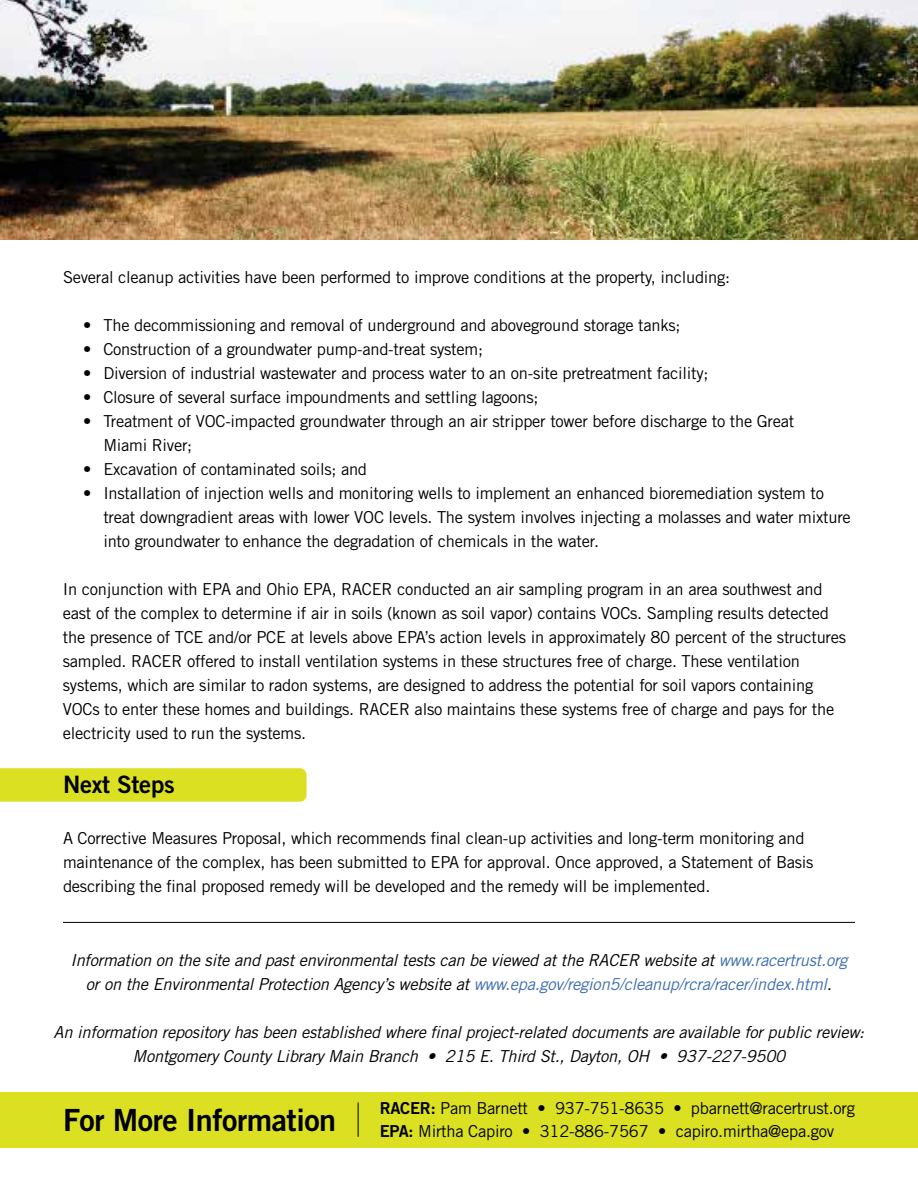
<style>
.page{position:relative;width:918px;height:1188px;background:#fff}
.page>*{position:absolute;margin:0;border:0;box-sizing:border-box;transform-origin:0 0}
.t1{font:30.6px "Trade Gothic LT Std Bd 2";letter-spacing:-.015em;color:#000}
.t2{font:24px "Trade Gothic LT Std Bd 2";letter-spacing:-.01em;color:#000}
.t3{font:16.5px/24px "Trade Gothic LT Std";letter-spacing:-.015em;color:#000}
.t4{font:italic 16.5px/24px "Trade Gothic LT Std";letter-spacing:-.015em;color:#000;text-align:center}
.s1{color:#3c6db1}
.s2{font-family:"Trade Gothic LT Std Bd 2"}
</style>
<div class="page">
<img style="left:0;top:0;width:918px;height:240px">
<div style="left:0;top:1092px;width:918px;height:56px;background:#dbe122"></div>
<hr style="left:358px;top:1102px;width:1px;height:35px;background:#000">
<div style="left:0;top:768px;width:307px;height:34px;background:#dbe122"></div>
<hr style="left:63px;top:922px;width:792px;height:1px;background:#000">
<p class="t3" style="left:63px;top:265px;width:669px">Several cleanup activities have been performed to improve conditions at the property, including:</p>
<p class="t3" style="left:83px;top:313px;width:599px">• The decommissioning and removal of underground and aboveground storage tanks;</p>
<p class="t3" style="left:83px;top:337px;width:401px">• Construction of a groundwater pump-and-treat system;</p>
<p class="t3" style="left:83px;top:361px;width:627px">• Diversion of industrial wastewater and process water to an on-site pretreatment facility;</p>
<p class="t3" style="left:83px;top:385px;width:457px">• Closure of several surface impoundments and settling lagoons;</p>
<p class="t3" style="left:103px;top:409px;width:693px;text-indent:-20px">• Treatment of VOC-impacted groundwater through an air stripper tower before discharge to the Great<br>Miami River;</p>
<p class="t3" style="left:83px;top:457px;width:285px">• Excavation of contaminated soils; and</p>
<p class="t3" style="left:103px;top:481px;width:749px;text-indent:-20px">• Installation of injection wells and monitoring wells to implement an enhanced bioremediation system to treat downgradient areas with lower VOC levels. The system involves injecting a molasses and water mixture into groundwater to enhance the degradation of chemicals in the water.</p>
<p class="t3" style="left:63px;top:577px;width:785px">In conjunction with EPA and Ohio EPA, RACER conducted an air sampling program in an area southwest and east of the complex to determine if air in soils (known as soil vapor) contains VOCs. Sampling results detected the presence of TCE and/or PCE at levels above EPA’s action levels in approximately 80 percent of the structures sampled. RACER offered to install ventilation systems in these structures free of charge. These ventilation systems, which are similar to radon systems, are designed to address the potential for soil vapors containing VOCs to enter these homes and buildings. RACER also maintains these systems free of charge and pays for the electricity used to run the systems.</p>
<h2 class="t2" style="left:63px;top:770px;width:113px">Next Steps</h2>
<p class="t3" style="left:63px;top:826px;width:752px">A Corrective Measures Proposal, which recommends final clean-up activities and long-term monitoring and maintenance of the complex, has been submitted to EPA for approval. Once approved, a Statement of Basis describing the final proposed remedy will be developed and the remedy will be implemented.</p>
<p class="t4" style="left:70px;top:948px;width:779px">Information on the site and past environmental tests can be viewed at the RACER website at <span class="s1">www.racertrust.org </span>or on the Environmental Protection Agency’s website at <span class="s1">www.epa.gov/region5/cleanup/rcra/racer/index.html</span>.</p>
<p class="t4" style="left:54px;top:1020px;width:812px">An information repository has been established where final project-related documents are available for public review:<br>Montgomery County Library Main Branch • 215 E. Third St., Dayton, OH • 937-227-9500</p>
<h1 class="t1" style="left:63px;top:1101px;width:275px">For More Information</h1>
<p class="t3" style="left:380px;top:1096px;width:477px"><span class="s2">RACER:</span> Pam Barnett • 937-751-8635 • pbarnett@racertrust.org</p>
<p class="t3" style="left:380px;top:1119px;width:456px"><span class="s2">EPA:</span> Mirtha Capiro • 312-886-7567 • capiro.mirtha@epa.gov</p>
</div>
